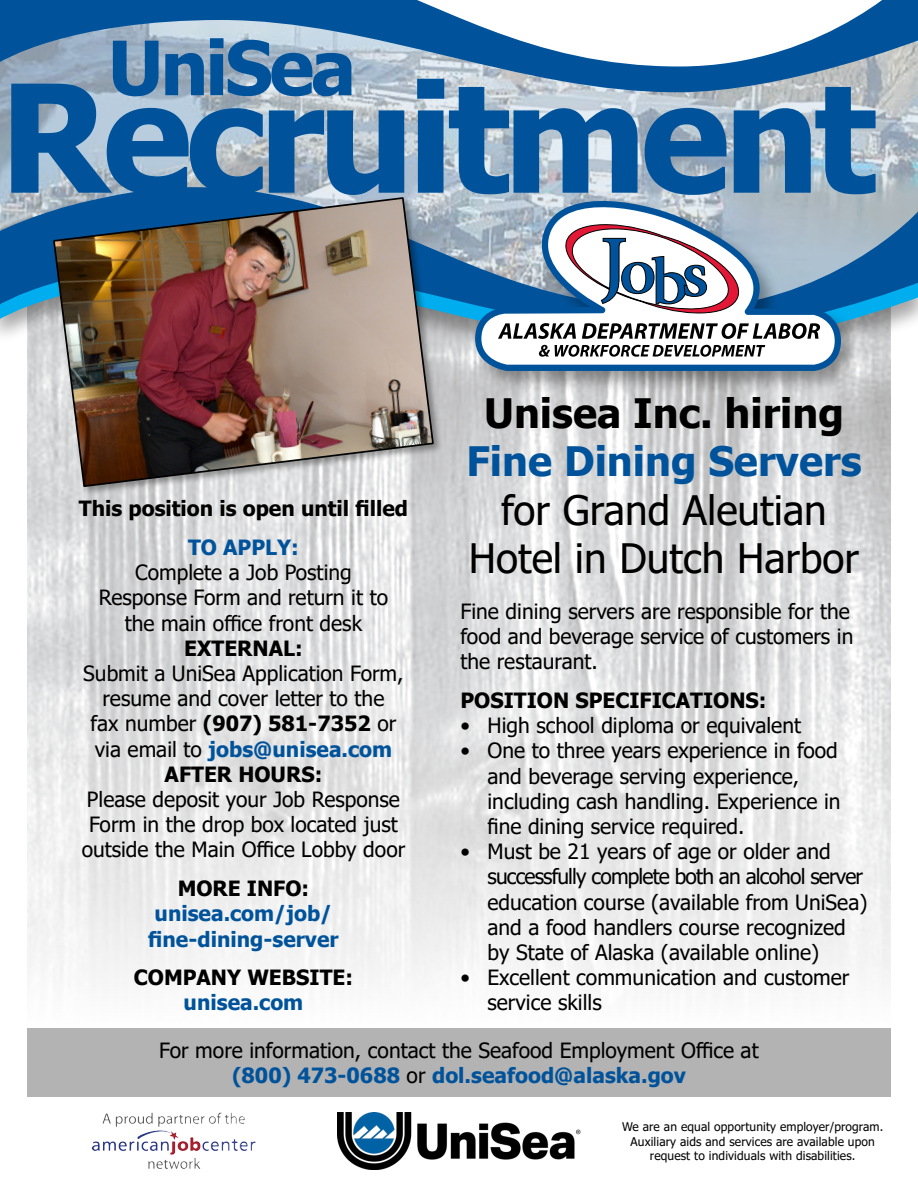
<style>
.page{position:relative;width:918px;height:1188px;background:#fff}
.page>*{position:absolute;margin:0;border:0;box-sizing:border-box;transform-origin:0 0}
.Header_1{font:700 150px "Tahoma";letter-spacing:-.04em;color:#00539b}
.Header_1-2{font:700 75px "Tahoma";letter-spacing:-.04em;color:#00539b}
.Header_2{font:40.5px/48.6px "Tahoma";color:#000;text-align:center}
.t1{font:21px/25.2px "Tahoma";color:#000}
.t2{font:700 21px "Tahoma";color:#000}
.t3{font:700 21px/25.2px "Tahoma";color:#00539b}
.t4{font:12px/14.4px "Tahoma";letter-spacing:.01em;color:#000;text-align:center}
.s1{font-weight:700}
.s2{font-weight:700;color:#00539b}
</style>
<div class="page">
<img style="left:27px;top:378px;width:864px;height:613px">
<div style="left:27px;top:1028px;width:864px;height:69px;background:#b3b3b3"></div>
<img style="left:146px;top:1113px;width:91px;height:11px">
<img style="left:337px;top:1112px;width:244px;height:58px">
<svg style="left:0;top:92px;width:918px;height:80px;background:#b6c4cf"></svg>
<div style="left:0;top:196px;width:918px;height:182px;background:#000;opacity:.35"></div>
<svg style="left:0;top:172px;width:918px;height:163px;background:#7aa0bc"></svg>
<svg style="left:0;top:0;width:918px;height:92px"></svg>
<div style="left:471px;top:198px;width:391px;height:196px;background:#000;opacity:.35"></div>
<svg style="left:472px;top:181px;width:372px;height:193px"></svg>
<svg style="left:539px;top:345px;width:226px;height:12px"></svg>
<svg style="left:498px;top:224px;width:322px;height:115px"></svg>
<div style="left:51px;top:195px;width:393px;height:302px;background:#000;opacity:.35"></div>
<img style="left:52px;top:196px;width:383px;height:292px">
<h1 class="Header_1-2" style="left:108px;top:15px;width:250px">UniSea</h1>
<h1 class="Header_1" style="left:0;top:33px;width:878px">Recruitment</h1>
<p class="t2" style="left:79px;top:494px;width:331px">This position is open until filled</p>
<p class="t3" style="left:188px;top:536px;width:112px">TO APPLY:</p>
<p class="t1" style="left:99px;top:561px;width:291px;text-align:center">Complete a Job Posting<br>Response Form and return it to the main office front desk</p>
<p class="t2" style="left:184px;top:633px;width:120px">EXTERNAL:</p>
<p class="t1" style="left:83px;top:662px;width:322px;text-align:center">Submit a UniSea Application Form, resume and cover letter to the<br>fax number <span class="s1">(907) 581-7352</span> or via email to <span class="s2">jobs@unisea.com</span></p>
<p class="t2" style="left:165px;top:759px;width:159px">AFTER HOURS:</p>
<p class="t1" style="left:82px;top:788px;width:325px;text-align:center">Please deposit your Job Response<br>Form in the drop box located just outside the Main Office Lobby door</p>
<p class="t2" style="left:178px;top:874px;width:133px">MORE INFO:</p>
<p class="t3" style="left:148px;top:902px;width:192px">unisea.com/job/ fine-dining-server</p>
<p class="t2" style="left:134px;top:963px;width:221px">COMPANY WEBSITE:</p>
<p class="t3" style="left:184px;top:991px;width:121px">unisea.com</p>
<h2 class="Header_2" style="left:466px;top:391px;width:397px"><span class="s1">Unisea Inc. hiring<br></span><span class="s2">Fine Dining Servers </span>for Grand Aleutian<br>Hotel in Dutch Harbor</h2>
<p class="t1" style="left:460px;top:600px;width:394px">Fine dining servers are responsible for the food and beverage service of customers in the restaurant.</p>
<p class="t2" style="left:460px;top:686px;width:308px">POSITION SPECIFICATIONS:</p>
<p class="t1" style="left:460px;top:714px;width:342px">• High school diploma or equivalent</p>
<p class="t1" style="left:488px;top:739px;width:355px;text-indent:-27px">• One to three years experience in food and beverage serving experience, including cash handling. Experience in fine dining service required.</p>
<p class="t1" style="left:488px;top:840px;width:381px;text-indent:-27px">• Must be 21 years of age or older and successfully complete both an alcohol server education course (available from UniSea) and a food handlers course recognized by State of Alaska (available online)</p>
<p class="t1" style="left:488px;top:966px;width:363px;text-indent:-27px">• Excellent communication and customer service skills</p>
<p class="t1" style="left:159px;top:1039px;width:601px;text-align:center">For more information, contact the Seafood Employment Office at <span class="s2">(800) 473-0688</span> or <span class="s2">dol.seafood@alaska.gov</span></p>
<p class="t4" style="left:622px;top:1120px;width:263px">We are an equal opportunity employer/program.<br>Auxiliary aids and services are available upon request to individuals with disabilities.</p>
</div>
